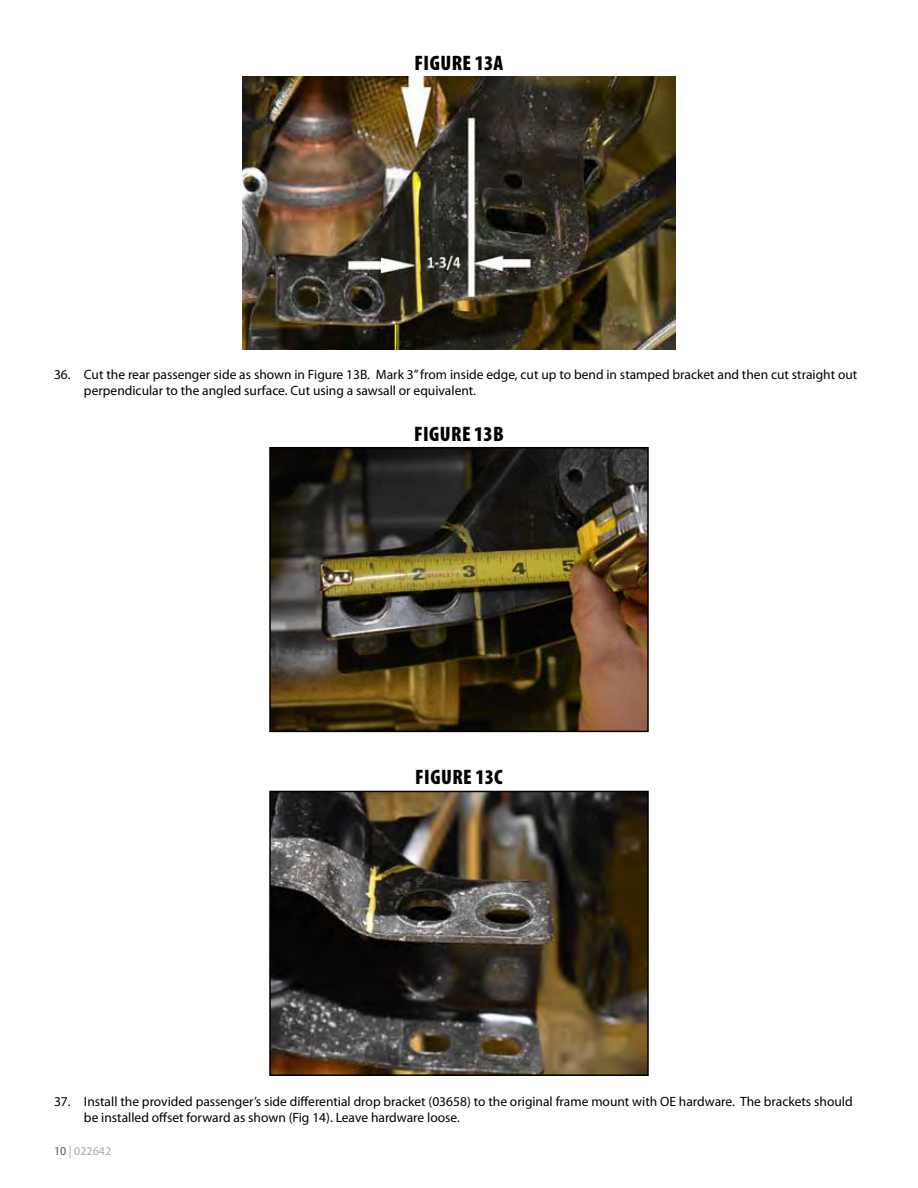
<style>
.page{position:relative;width:918px;height:1188px;background:#fff}
.page>*{position:absolute;margin:0;border:0;box-sizing:border-box;transform-origin:0 0}
.t1{font:900 condensed 21px "Myriad Pro";letter-spacing:.02em;color:#000}
.t2{font:13.5px/16.2px "Myriad Pro";color:#000}
.t3{font:12px "Myriad Pro";color:#a7a9ac}
.s1{color:#58595b}
</style>
<div class="page">
<img style="left:242px;top:76px;width:434px;height:273px">
<img style="left:272px;top:450px;width:374px;height:279px">
<div style="left:269px;top:447px;width:380px;height:285px;border:2px solid #000"></div>
<img style="left:272px;top:794px;width:374px;height:279px">
<div style="left:269px;top:791px;width:380px;height:285px;border:2px solid #000"></div>
<h1 class="t1" style="left:415px;top:51px;width:90px">FIGURE 13A</h1>
<p class="t2" style="left:84px;top:366px;width:775px;text-indent:-30px">36. Cut the rear passenger side as shown in Figure 13B. Mark 3” from inside edge, cut up to bend in stamped bracket and then cut straight out perpendicular to the angled surface. Cut using a sawsall or equivalent.</p>
<h1 class="t1" style="left:414px;top:422px;width:91px">FIGURE 13B</h1>
<h1 class="t1" style="left:415px;top:766px;width:89px">FIGURE 13C</h1>
<p class="t2" style="left:84px;top:1093px;width:770px;text-indent:-30px">37. Install the provided passenger’s side differential drop bracket (03658) to the original frame mount with OE hardware. The brackets should be installed offset forward as shown (Fig 14). Leave hardware loose.</p>
<p class="t3" style="left:54px;top:1143px;width:59px"><span class="s1">10</span> | 022642</p>
</div>
